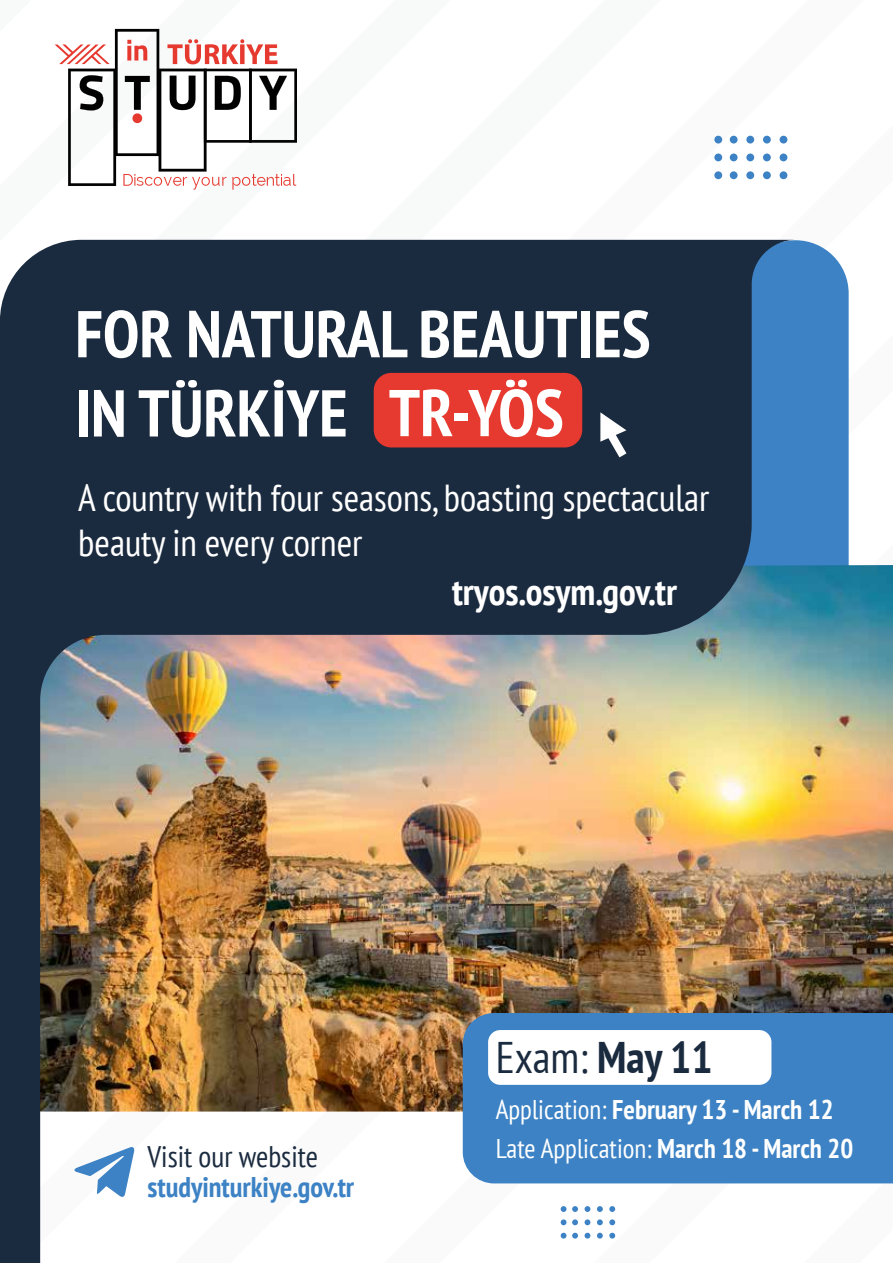
<style>
.page{position:relative;width:893px;height:1263px;background:#fff}
.page>*{position:absolute;margin:0;border:0;box-sizing:border-box;transform-origin:0 0}
.t1{font:700 condensed 66px/79.2px "PT Sans";color:#fff}
.t2{font:condensed 44.25px "PT Sans";color:#1b2b3f}
.t3{font:condensed 37.5px/45px "PT Sans";color:#fff}
.t4{font:700 condensed 37.5px "PT Sans";color:#fff}
.t5{font:condensed 29.7px "PT Sans";color:#1b2b3f}
.t6{font:700 condensed 28.5px "PT Sans";color:#3c82c4}
.t7{font:700 condensed 27px/38.5px "PT Sans";color:#fff}
.s1{font-weight:700}
.s2{font-weight:400}
</style>
<div class="page">
<div style="left:796px;top:240px;width:53px;height:325px;background:#3c82c4"></div>
<img style="left:796px;top:565px;width:97px;height:448px">
<img style="left:0;top:240px;width:796px;height:1023px">
<div style="left:730px;top:136px;width:8px;height:8px;background:#3c82c4;border-radius:50%"></div>
<div style="left:730px;top:154px;width:8px;height:7px;background:#3c82c4;border-radius:50%"></div>
<div style="left:730px;top:171px;width:8px;height:8px;background:#3c82c4;border-radius:50%"></div>
<div style="left:714px;top:136px;width:8px;height:8px;background:#3c82c4;border-radius:50%"></div>
<div style="left:714px;top:154px;width:8px;height:7px;background:#3c82c4;border-radius:50%"></div>
<div style="left:714px;top:171px;width:8px;height:8px;background:#3c82c4;border-radius:50%"></div>
<div style="left:746px;top:136px;width:8px;height:8px;background:#3c82c4;border-radius:50%"></div>
<div style="left:746px;top:154px;width:8px;height:7px;background:#3c82c4;border-radius:50%"></div>
<div style="left:746px;top:171px;width:8px;height:8px;background:#3c82c4;border-radius:50%"></div>
<div style="left:763px;top:136px;width:8px;height:8px;background:#3c82c4;border-radius:50%"></div>
<div style="left:763px;top:154px;width:8px;height:7px;background:#3c82c4;border-radius:50%"></div>
<div style="left:763px;top:171px;width:8px;height:8px;background:#3c82c4;border-radius:50%"></div>
<div style="left:780px;top:136px;width:7px;height:8px;background:#3c82c4;border-radius:50%"></div>
<div style="left:780px;top:154px;width:7px;height:7px;background:#3c82c4;border-radius:50%"></div>
<div style="left:780px;top:171px;width:7px;height:8px;background:#3c82c4;border-radius:50%"></div>
<div style="left:374px;top:373px;width:208px;height:74px;background:#e6392f;border-radius:18px"></div>
<svg style="left:600px;top:412px;width:26px;height:45px"></svg>
<svg style="left:55px;top:28px;width:242px;height:162px"></svg>
<svg style="left:74px;top:1146px;width:61px;height:51px"></svg>
<div style="left:463px;top:1013px;width:430px;height:170px;background:#3c82c4"></div>
<div style="left:488px;top:1030px;width:283px;height:55px;background:#fff;border-radius:12px"></div>
<svg style="left:572px;top:1206px;width:6px;height:6px"></svg>
<svg style="left:572px;top:1219px;width:6px;height:6px"></svg>
<svg style="left:572px;top:1233px;width:6px;height:5px"></svg>
<svg style="left:561px;top:1206px;width:5px;height:6px"></svg>
<svg style="left:561px;top:1219px;width:5px;height:6px"></svg>
<svg style="left:561px;top:1233px;width:5px;height:5px"></svg>
<svg style="left:585px;top:1206px;width:5px;height:6px"></svg>
<svg style="left:585px;top:1219px;width:5px;height:6px"></svg>
<svg style="left:585px;top:1233px;width:5px;height:5px"></svg>
<svg style="left:597px;top:1206px;width:6px;height:6px"></svg>
<svg style="left:597px;top:1219px;width:6px;height:6px"></svg>
<svg style="left:597px;top:1233px;width:6px;height:5px"></svg>
<svg style="left:609px;top:1206px;width:6px;height:6px"></svg>
<svg style="left:609px;top:1219px;width:6px;height:6px"></svg>
<svg style="left:609px;top:1233px;width:6px;height:5px"></svg>
<h1 class="t1" style="left:75px;top:293px;width:577px">FOR NATURAL BEAUTIES<br>IN TÜRKİYE TR-YÖS</h1>
<p class="t3" style="left:78px;top:474px;width:633px">A country with four seasons, boasting spectacular beauty in every corner</p>
<p class="t4" style="left:452px;top:567px;width:226px">tryos.osym.gov.tr</p>
<p class="t5" style="left:147px;top:1137px;width:172px">Visit our website</p>
<p class="t6" style="left:147px;top:1168px;width:208px">studyinturkiye.gov.tr</p>
<p class="t2" style="left:496px;top:1029px;width:218px">Exam: <span class="s1">May 11</span></p>
<p class="t7" style="left:496px;top:1090px;width:359px"><span class="s2">Application:</span> February 13 - March 12<br><span class="s2">Late Application:</span> March 18 - March 20</p>
</div>
